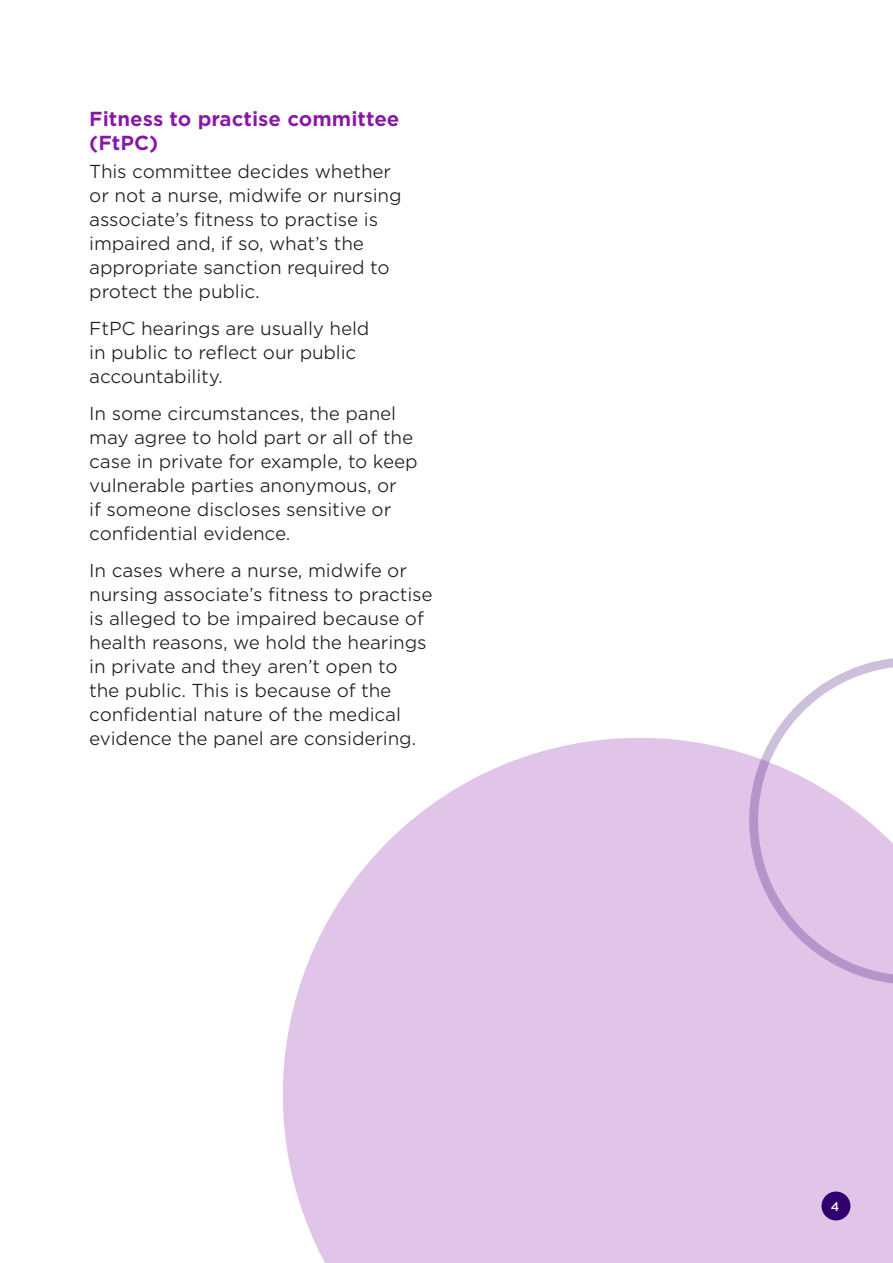
<style>
.page{position:relative;width:893px;height:1263px;background:#fff}
.page>*{position:absolute;margin:0;border:0;box-sizing:border-box;transform-origin:0 0}
.Subhead{font:700 19.5px/24px "Gotham S Sm";color:#8917a6}
.Body_copy{font:300 18px/24px "Gotham S Sm";letter-spacing:-.01em;color:#1d1d1b}
.Footnote{font:500 12px "Gotham S Sm";color:#fff}
</style>
<div class="page">
<svg style="left:283px;top:738px;width:610px;height:525px;background:#e4cceb"></svg>
<svg style="left:725px;top:658px;width:168px;height:350px"></svg>
<div style="left:821px;top:1191px;width:29px;height:29px;background:#31006f;border-radius:50%"></div>
<h3 class="Subhead" style="left:89px;top:107px;width:312px">Fitness to practise committee (FtPC)</h3>
<p class="Body_copy" style="left:89px;top:159px;width:314px">This committee decides whether or not a nurse, midwife or nursing associate’s fitness to practise is impaired and, if so, what’s the appropriate sanction required to protect the public.</p>
<p class="Body_copy" style="left:89px;top:316px;width:282px">FtPC hearings are usually held in public to reflect our public accountability.</p>
<p class="Body_copy" style="left:89px;top:401px;width:330px">In some circumstances, the panel may agree to hold part or all of the case in private for example, to keep vulnerable parties anonymous, or<br>if someone discloses sensitive or confidential evidence.</p>
<p class="Body_copy" style="left:89px;top:558px;width:345px">In cases where a nurse, midwife or nursing associate’s fitness to practise is alleged to be impaired because of health reasons, we hold the hearings in private and they aren’t open to<br>the public. This is because of the confidential nature of the medical evidence the panel are considering.</p>
<p class="Footnote" style="left:831px;top:1198px;width:10px">4</p>
</div>
